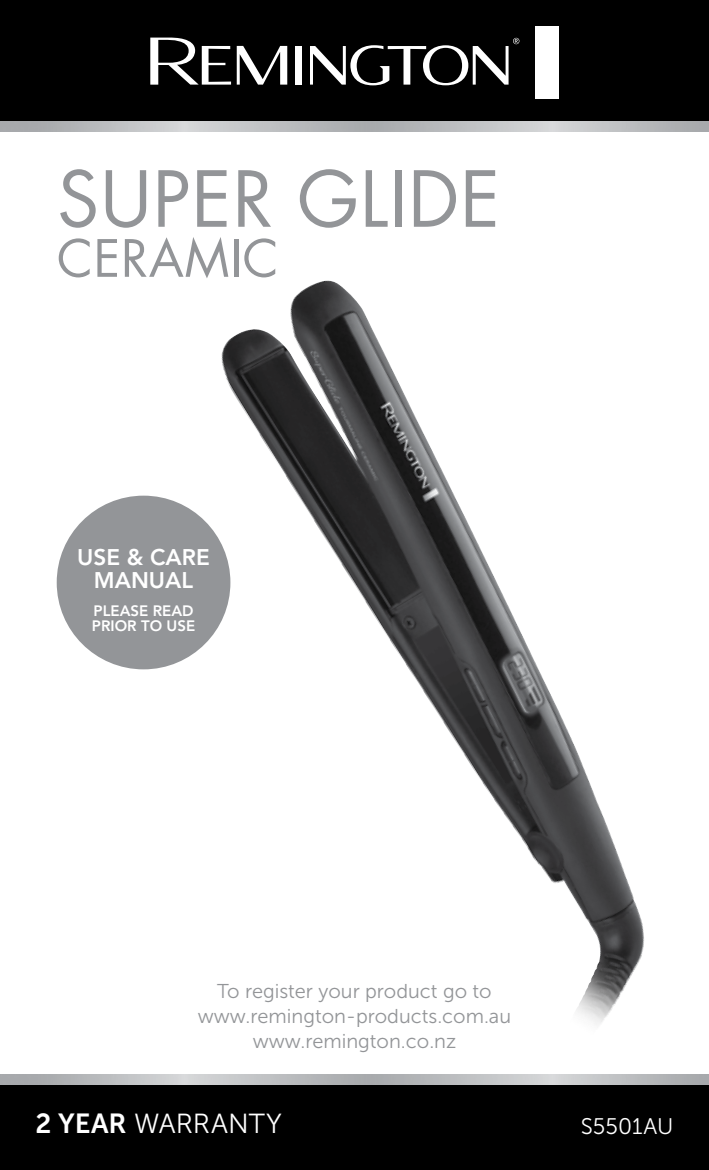
<style>
.page{position:relative;width:709px;height:1170px;background:#fff}
.page>*{position:absolute;margin:0;border:0;box-sizing:border-box;transform-origin:0 0}
.t1{font:75px "Futura";letter-spacing:.015em;color:#939598}
.t2{font:50px "Futura";letter-spacing:.015em;color:#939598}
.t3{font:27.5px "Museo Sans 300";color:#fff}
.t4{font:800 22.5px/22.5px "Avenir";color:#fff;text-align:center}
.t5{font:22.5px "Museo Sans 300";color:#fff}
.t6{font:20px/25px "Museo Sans 300";color:#939598;text-align:center}
.t7{font:800 15px/15px "Avenir";color:#fff}
.s1{font-family:"Museo Sans 700"}
</style>
<div class="page">
<div style="left:57px;top:495px;width:173px;height:174px;background:#939598;border-radius:50%"></div>
<div style="left:0;top:1084px;width:709px;height:85px;background:#000"></div>
<img style="left:0;top:120px;width:709px;height:11px">
<div style="left:0;top:0;width:709px;height:120px;background:#000"></div>
<div style="left:295px;top:46px;width:7px;height:39px;background:#fff"></div>
<div style="left:535px;top:26px;width:23px;height:73px;background:#fff"></div>
<svg style="left:237px;top:46px;width:50px;height:39px"></svg>
<svg style="left:150px;top:38px;width:81px;height:47px"></svg>
<svg style="left:310px;top:38px;width:209px;height:47px"></svg>
<img style="left:221px;top:281px;width:425px;height:804px">
<h1 class="t1" style="left:57px;top:151px;width:444px">SUPER GLIDE</h1>
<h2 class="t2" style="left:57px;top:226px;width:223px">CERAMIC</h2>
<p class="t4" style="left:77px;top:546px;width:134px">USE &amp; CARE<br>MANUAL</p>
<p class="t7" style="left:92px;top:603px;width:105px">PLEASE READ<br>PRIOR TO USE</p>
<p class="t6" style="left:198px;top:979px;width:315px">To register your product go to www.remington-products.com.au www.remington.co.nz</p>
<h3 class="t3" style="left:35px;top:1108px;width:248px"><span class="s1">2 YEAR</span> WARRANTY</h3>
<p class="t5" style="left:580px;top:1114px;width:94px">S5501AU</p>
</div>
